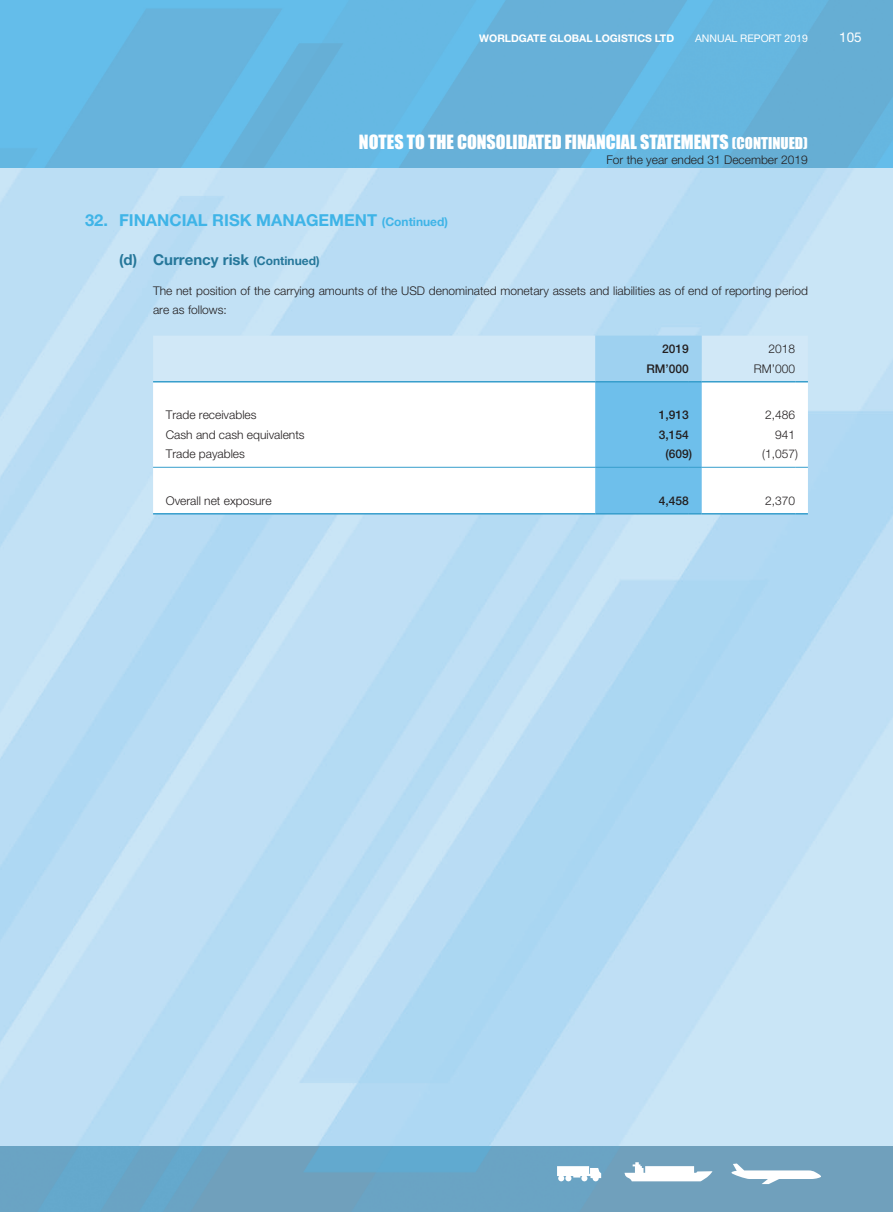
<style>
.page{position:relative;width:893px;height:1212px;background:#fff}
.page>*{position:absolute;margin:0;border:0;box-sizing:border-box;transform-origin:0 0}
.t1{font:18px "Impact";color:#fff}
.t2{font:700 16.5px "Helvetica Neue LT Std";color:#3fb4e7}
.t3{font:700 15px "Helvetica Neue LT Std";color:#25779a}
.t4{font:13.5px "Helvetica Neue LT Std";color:#fff}
.t5{font:300 12px/19.5px "Helvetica Neue LT Std";color:#231f20}
.t6{font:500 12px "Helvetica Neue LT Std";color:#231f20}
.t7{font:700 10.5px "Helvetica Neue LT Std";color:#fff}
.t8{font:10.5px "Helvetica Neue LT Std";color:#fff}
.s1{font-size:15px}
.s2{font-size:12px}
</style>
<div class="page">
<img style="left:0;top:1146px;width:893px;height:66px">
<img style="left:0;top:0;width:893px;height:168px">
<svg style="left:557px;top:1166px;width:44px;height:15px"></svg>
<svg style="left:624px;top:1162px;width:88px;height:19px"></svg>
<svg style="left:731px;top:1163px;width:90px;height:21px"></svg>
<svg style="left:153px;top:336px;width:655px;height:178px"></svg>
<p class="t7" style="left:479px;top:32px;width:196px">WORLDGATE GLOBAL LOGISTICS LTD</p>
<p class="t8" style="left:695px;top:32px;width:114px">ANNUAL REPORT 2019</p>
<p class="t4" style="left:839px;top:30px;width:24px">105</p>
<h1 class="t1" style="left:359px;top:128px;width:450px">NOTES TO THE CONSOLIDATED FINANCIAL STATEMENTS <span class="s1">(CONTINUED)</span></h1>
<p class="t5" style="left:606px;top:150px;width:203px">For the year ended 31 December 2019</p>
<h2 class="t2" style="left:85px;top:210px;width:364px">32. FINANCIAL RISK MANAGEMENT <span class="s2">(Continued)</span></h2>
<p class="t3" style="left:119px;top:251px;width:202px">(d) Currency risk <span class="s2">(Continued)</span></p>
<p class="t5" style="left:153px;top:280px;width:656px">The net position of the carrying amounts of the USD denominated monetary assets and liabilities as of end of reporting period are as follows:</p>
<p class="t6" style="left:662px;top:342px;width:28px">2019</p>
<p class="t5" style="left:768px;top:339px;width:28px">2018</p>
<p class="t6" style="left:646px;top:361px;width:44px">RM’000</p>
<p class="t5" style="left:754px;top:358px;width:43px">RM’000</p>
<p class="t5" style="left:166px;top:405px;width:92px">Trade receivables</p>
<p class="t6" style="left:659px;top:408px;width:32px">1,913</p>
<p class="t5" style="left:765px;top:405px;width:32px">2,486</p>
<p class="t5" style="left:166px;top:425px;width:140px">Cash and cash equivalents</p>
<p class="t6" style="left:659px;top:427px;width:32px">3,154</p>
<p class="t5" style="left:775px;top:425px;width:22px">941</p>
<p class="t5" style="left:166px;top:444px;width:81px">Trade payables</p>
<p class="t6" style="left:665px;top:447px;width:28px">(609)</p>
<p class="t5" style="left:762px;top:444px;width:37px">(1,057)</p>
<p class="t5" style="left:166px;top:490px;width:107px">Overall net exposure</p>
<p class="t6" style="left:659px;top:493px;width:32px">4,458</p>
<p class="t5" style="left:765px;top:490px;width:32px">2,370</p>
</div>
